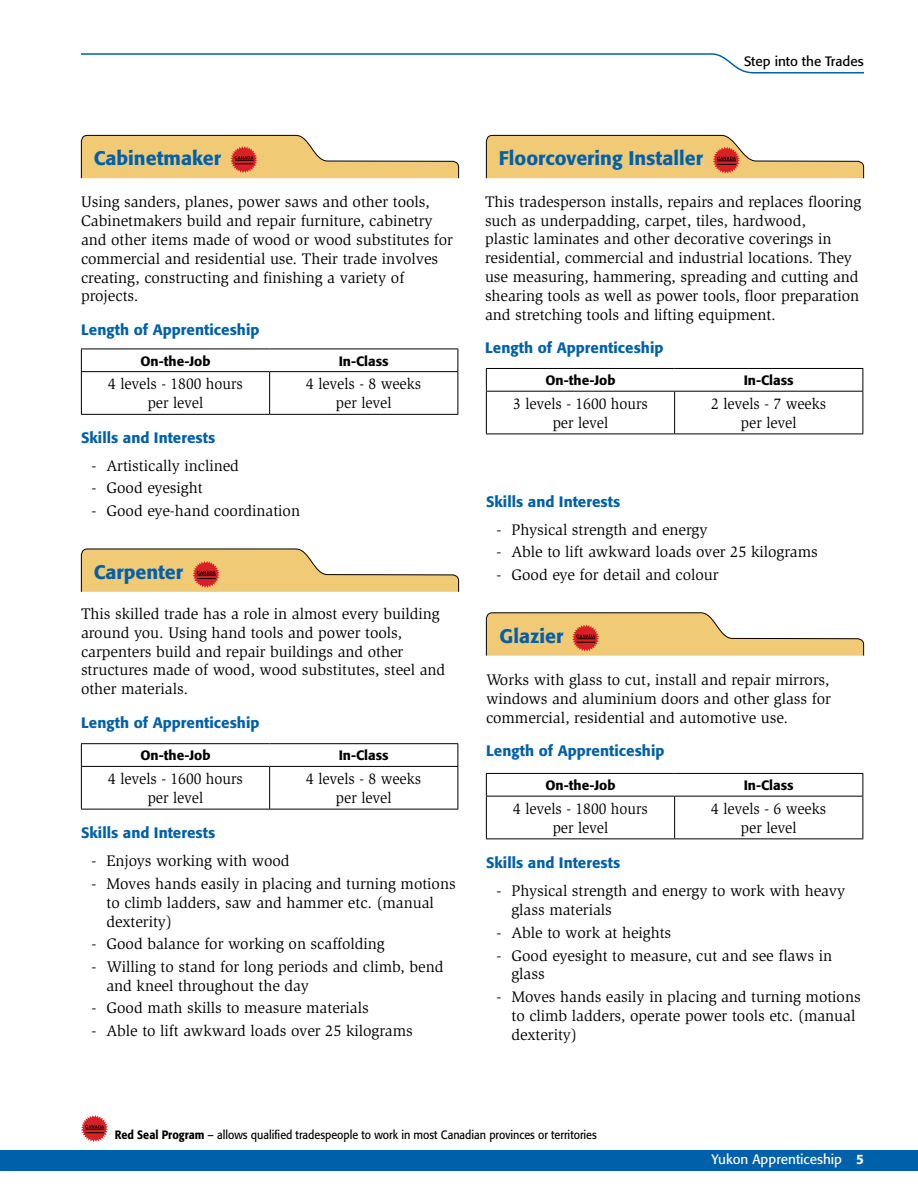
<style>
.page{position:relative;width:918px;height:1188px;background:#fff}
.page>*{position:absolute;margin:0;border:0;box-sizing:border-box;transform-origin:0 0}
.t1{font:500 19.5px "Formata";color:#0060a9}
.t2{font:15.75px/18.9px "Slimbach";letter-spacing:-.005em;color:#000}
.t3{font:15.75px/18.9px "Slimbach";letter-spacing:-.005em;color:#000;text-align:center;scale:.95 1}
.t4{font:500 15px "Formata";letter-spacing:.005em;color:#0060a9}
.t5{font:500 13.5px "Formata";color:#000}
.t6{font:13.5px "Formata";color:#fff}
.t7{font:13.5px "Formata";color:#000}
.t8{font:12px "Formata";color:#000;scale:.9 1}
.s1{font-weight:500}
</style>
<div class="page">
<svg style="left:81px;top:1115px;width:27px;height:27px"></svg>
<svg style="left:81px;top:53px;width:783px;height:21px"></svg>
<div style="left:0;top:1151px;width:918px;height:20px;background:#0060a9"></div>
<hr style="left:81px;top:743px;width:189px;height:1px;background:#000">
<svg style="left:81px;top:744px;width:1px;height:22px"></svg>
<hr style="left:270px;top:743px;width:188px;height:1px;background:#000">
<svg style="left:458px;top:744px;width:1px;height:22px"></svg>
<hr style="left:81px;top:766px;width:189px;height:1px;background:#000">
<hr style="left:81px;top:767px;width:1px;height:42px;background:#000">
<hr style="left:270px;top:766px;width:188px;height:1px;background:#000">
<hr style="left:458px;top:767px;width:1px;height:42px;background:#000">
<hr style="left:81px;top:809px;width:189px;height:1px;background:#000">
<hr style="left:270px;top:809px;width:188px;height:1px;background:#000">
<hr style="left:269px;top:767px;width:1px;height:42px;background:#000">
<hr style="left:486px;top:368px;width:189px;height:1px;background:#000">
<svg style="left:486px;top:369px;width:1px;height:22px"></svg>
<hr style="left:675px;top:368px;width:188px;height:1px;background:#000">
<svg style="left:862px;top:369px;width:1px;height:22px"></svg>
<hr style="left:486px;top:391px;width:189px;height:1px;background:#000">
<hr style="left:486px;top:392px;width:1px;height:42px;background:#000">
<hr style="left:675px;top:391px;width:188px;height:1px;background:#000">
<hr style="left:862px;top:392px;width:1px;height:42px;background:#000">
<hr style="left:486px;top:434px;width:189px;height:1px;background:#000">
<hr style="left:675px;top:434px;width:188px;height:1px;background:#000">
<hr style="left:674px;top:392px;width:1px;height:42px;background:#000">
<hr style="left:486px;top:773px;width:189px;height:1px;background:#000">
<svg style="left:486px;top:774px;width:1px;height:22px"></svg>
<hr style="left:675px;top:773px;width:188px;height:1px;background:#000">
<svg style="left:862px;top:774px;width:1px;height:22px"></svg>
<hr style="left:486px;top:796px;width:189px;height:1px;background:#000">
<hr style="left:486px;top:797px;width:1px;height:41px;background:#000">
<hr style="left:675px;top:796px;width:188px;height:1px;background:#000">
<hr style="left:862px;top:797px;width:1px;height:41px;background:#000">
<hr style="left:486px;top:838px;width:189px;height:1px;background:#000">
<hr style="left:675px;top:838px;width:188px;height:1px;background:#000">
<hr style="left:674px;top:797px;width:1px;height:41px;background:#000">
<hr style="left:81px;top:349px;width:189px;height:1px;background:#000">
<svg style="left:81px;top:349px;width:1px;height:22px"></svg>
<hr style="left:270px;top:349px;width:188px;height:1px;background:#000">
<svg style="left:458px;top:349px;width:1px;height:22px"></svg>
<hr style="left:81px;top:371px;width:189px;height:1px;background:#000">
<hr style="left:81px;top:372px;width:1px;height:42px;background:#000">
<hr style="left:270px;top:371px;width:188px;height:1px;background:#000">
<hr style="left:458px;top:372px;width:1px;height:42px;background:#000">
<hr style="left:81px;top:414px;width:189px;height:1px;background:#000">
<hr style="left:270px;top:414px;width:188px;height:1px;background:#000">
<hr style="left:269px;top:372px;width:1px;height:42px;background:#000">
<svg style="left:81px;top:135px;width:378px;height:44px"></svg>
<svg style="left:81px;top:548px;width:378px;height:44px"></svg>
<svg style="left:486px;top:135px;width:378px;height:44px"></svg>
<svg style="left:486px;top:612px;width:378px;height:44px"></svg>
<p class="t7" style="left:744px;top:53px;width:121px">Step into the Trades</p>
<p class="t1" style="left:94px;top:146px;width:129px">Cabinetmaker</p>
<p class="t2" style="left:81px;top:192px;width:374px">Using sanders, planes, power saws and other tools, Cabinetmakers build and repair furniture, cabinetry and other items made of wood or wood substitutes for commercial and residential use. Their trade involves creating, constructing and finishing a variety of projects.</p>
<p class="t4" style="left:81px;top:320px;width:180px">Length of Apprenticeship</p>
<p class="t5" style="left:140px;top:353px;width:72px">On-the-Job</p>
<p class="t5" style="left:339px;top:353px;width:52px">In-Class</p>
<p class="t3" style="left:108px;top:375px;width:143px">4 levels - 1800 hours per level</p>
<p class="t3" style="left:306px;top:375px;width:122px">4 levels - 8 weeks per level</p>
<p class="t4" style="left:81px;top:428px;width:136px">Skills and Interests</p>
<p class="t2" style="left:92px;top:456px;width:149px">- Artistically inclined</p>
<p class="t2" style="left:92px;top:479px;width:113px">- Good eyesight</p>
<p class="t2" style="left:92px;top:501px;width:210px">- Good eye-hand coordination</p>
<p class="t1" style="left:94px;top:560px;width:91px">Carpenter</p>
<p class="t2" style="left:81px;top:604px;width:366px">This skilled trade has a role in almost every building around you. Using hand tools and power tools, carpenters build and repair buildings and other structures made of wood, wood substitutes, steel and other materials.</p>
<p class="t4" style="left:81px;top:713px;width:180px">Length of Apprenticeship</p>
<p class="t5" style="left:140px;top:747px;width:72px">On-the-Job</p>
<p class="t5" style="left:339px;top:747px;width:52px">In-Class</p>
<p class="t3" style="left:108px;top:770px;width:143px">4 levels - 1600 hours per level</p>
<p class="t3" style="left:306px;top:770px;width:122px">4 levels - 8 weeks per level</p>
<p class="t4" style="left:81px;top:823px;width:136px">Skills and Interests</p>
<p class="t2" style="left:92px;top:851px;width:200px">- Enjoys working with wood</p>
<p class="t2" style="left:106px;top:874px;width:351px;text-indent:-15px">- Moves hands easily in placing and turning motions to climb ladders, saw and hammer etc. (manual dexterity)</p>
<p class="t2" style="left:92px;top:935px;width:295px">- Good balance for working on scaffolding</p>
<p class="t2" style="left:106px;top:957px;width:338px;text-indent:-15px">- Willing to stand for long periods and climb, bend and kneel throughout the day</p>
<p class="t2" style="left:92px;top:999px;width:279px">- Good math skills to measure materials</p>
<p class="t2" style="left:92px;top:1022px;width:323px">- Able to lift awkward loads over 25 kilograms</p>
<p class="t1" style="left:499px;top:146px;width:206px">Floorcovering Installer</p>
<p class="t2" style="left:485px;top:192px;width:378px">This tradesperson installs, repairs and replaces flooring such as underpadding, carpet, tiles, hardwood,<br>plastic laminates and other decorative coverings in residential, commercial and industrial locations. They use measuring, hammering, spreading and cutting and shearing tools as well as power tools, floor preparation and stretching tools and lifting equipment.</p>
<p class="t4" style="left:485px;top:339px;width:180px">Length of Apprenticeship</p>
<p class="t5" style="left:545px;top:372px;width:72px">On-the-Job</p>
<p class="t5" style="left:744px;top:372px;width:52px">In-Class</p>
<p class="t3" style="left:513px;top:394px;width:143px">3 levels - 1600 hours per level</p>
<p class="t3" style="left:711px;top:394px;width:122px">2 levels - 7 weeks per level</p>
<p class="t4" style="left:486px;top:492px;width:136px">Skills and Interests</p>
<p class="t2" style="left:497px;top:520px;width:213px">- Physical strength and energy</p>
<p class="t2" style="left:497px;top:543px;width:323px">- Able to lift awkward loads over 25 kilograms</p>
<p class="t2" style="left:497px;top:565px;width:224px">- Good eye for detail and colour</p>
<p class="t1" style="left:500px;top:624px;width:65px">Glazier</p>
<p class="t2" style="left:486px;top:670px;width:346px;text-align:justify">Works with glass to cut, install and repair mirrors, windows and aluminium doors and other glass for commercial, residential and automotive use.</p>
<p class="t4" style="left:486px;top:741px;width:180px">Length of Apprenticeship</p>
<p class="t5" style="left:545px;top:777px;width:72px">On-the-Job</p>
<p class="t5" style="left:744px;top:777px;width:52px">In-Class</p>
<p class="t3" style="left:513px;top:799px;width:143px">4 levels - 1800 hours per level</p>
<p class="t3" style="left:711px;top:799px;width:122px">4 levels - 6 weeks per level</p>
<p class="t4" style="left:486px;top:854px;width:136px">Skills and Interests</p>
<p class="t2" style="left:511px;top:882px;width:335px;text-indent:-15px">- Physical strength and energy to work with heavy glass materials</p>
<p class="t2" style="left:497px;top:923px;width:176px">- Able to work at heights</p>
<p class="t2" style="left:511px;top:946px;width:322px;text-indent:-15px">- Good eyesight to measure, cut and see flaws in glass</p>
<p class="t2" style="left:511px;top:988px;width:351px;text-indent:-15px">- Moves hands easily in placing and turning motions to climb ladders, operate power tools etc. (manual dexterity)</p>
<p class="t8" style="left:115px;top:1127px;width:537px"><span class="s1">Red Seal Program</span> – allows qualified tradespeople to work in most Canadian provinces or territories</p>
<p class="t6" style="left:711px;top:1151px;width:154px">Yukon Apprenticeship <span class="s1">5</span></p>
</div>
